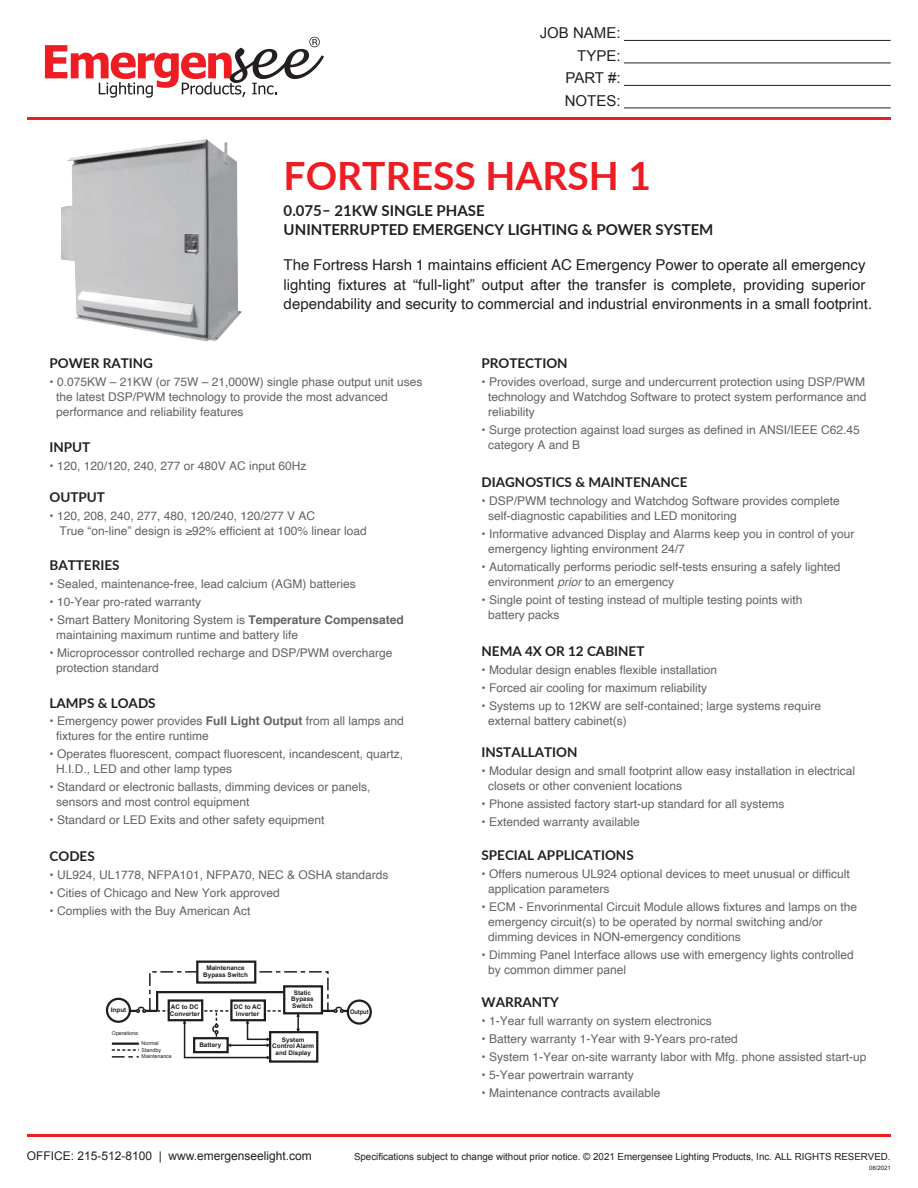
<style>
.page{position:relative;width:918px;height:1188px;background:#fff}
.page>*{position:absolute;margin:0;border:0;box-sizing:border-box;transform-origin:0 0}
.t1{font:700 39px "Lato";color:#ee1d23}
.t2{font:15px/19.5px "Helvetica";color:#231f20}
.t3{font:700 15px/19.5px "Lato";color:#231f20}
.t4{font:15px/22.5px "Arial";color:#231f20;text-align:right}
.t5{font:700 13.5px "Lato";color:#231f20}
.t6{font:12px/15px "Helvetica";color:#636366}
.t7{font:12px/15px "Arial";color:#636366}
.t8{font:12px "Arial";color:#231f20}
.t9{font:9.75px "Arial";color:#231f20}
.t10{font:700 6.3px/6.6px "Arial";color:#201d1e;text-align:center}
.t11{font:700 6.3px "Arial";color:#201d1e;scale:.89 1}
.t12{font:6px "Arial";color:#231f20}
.t13{font:5.25px/6.6px "Arial";color:#201d1e}
.s1{font-weight:700}
.s2{font-style:italic}
.s3{font-family:"Helvetica"}
</style>
<div class="page">
<hr style="left:624px;top:40px;width:267px;height:1px;background:#231f20">
<hr style="left:624px;top:63px;width:267px;height:1px;background:#231f20">
<hr style="left:624px;top:85px;width:267px;height:1px;background:#231f20">
<hr style="left:624px;top:108px;width:267px;height:1px;background:#231f20">
<hr style="left:27px;top:117px;width:864px;height:3px;background:#ee1d23">
<hr style="left:27px;top:1134px;width:864px;height:3px;background:#ee1d23">
<svg style="left:45px;top:37px;width:279px;height:61px"></svg>
<img style="left:61px;top:139px;width:181px;height:203px">
<svg style="left:112px;top:970px;width:244px;height:89px"></svg>
<div style="left:197px;top:962px;width:58px;height:21px;background:#fff"></div>
<div style="left:196px;top:961px;width:60px;height:23px;border:2px solid #201d1e"></div>
<div style="left:284px;top:986px;width:38px;height:27px;background:#fff"></div>
<div style="left:283px;top:985px;width:40px;height:29px;border:2px solid #201d1e"></div>
<div style="left:270px;top:1032px;width:47px;height:30px;background:#fff"></div>
<div style="left:269px;top:1031px;width:49px;height:32px;border:2px solid #201d1e"></div>
<div style="left:194px;top:1038px;width:34px;height:14px;background:#fff"></div>
<div style="left:193px;top:1037px;width:36px;height:16px;border:2px solid #201d1e"></div>
<div style="left:231px;top:1001px;width:34px;height:19px;background:#fff"></div>
<div style="left:230px;top:999px;width:36px;height:22px;border:2px solid #201d1e"></div>
<div style="left:107px;top:999px;width:23px;height:23px;background:#fff;border-radius:50%"></div>
<div style="left:106px;top:998px;width:25px;height:25px;border:2px solid #201d1e;border-radius:50%"></div>
<svg style="left:348px;top:1001px;width:23px;height:23px"></svg>
<div style="left:347px;top:999px;width:25px;height:26px;border:2px solid #201d1e;border-radius:50%"></div>
<div style="left:169px;top:1001px;width:33px;height:19px;background:#fff"></div>
<div style="left:168px;top:999px;width:35px;height:22px;border:2px solid #201d1e"></div>
<p class="t4" style="left:540px;top:22px;width:82px">JOB NAME:<br>TYPE:<br>PART #:<br>NOTES:</p>
<h1 class="t1" style="left:284px;top:147px;width:369px">FORTRESS HARSH 1</h1>
<p class="t3" style="left:284px;top:200px;width:431px">0.075– 21KW SINGLE PHASE<br>UNINTERRUPTED EMERGENCY LIGHTING &amp; POWER SYSTEM</p>
<p class="t5" style="left:50px;top:353px;width:105px">POWER RATING</p>
<p class="t2" style="left:284px;top:256px;width:590px">The Fortress Harsh 1 maintains efficient AC Emergency Power to operate all emergency lighting fixtures at “full-light” output after the transfer is complete, providing superior dependability and security to commercial and industrial environments in a small footprint.</p>
<p class="t5" style="left:482px;top:353px;width:88px">PROTECTION</p>
<p class="t6" style="left:56px;top:375px;width:368px;text-indent:-7px">• 0.075KW – 21KW (or 75W – 21,000W) single phase output unit uses the latest DSP/PWM technology to provide the most advanced performance and reliability features</p>
<p class="t5" style="left:50px;top:437px;width:42px">INPUT</p>
<p class="t6" style="left:50px;top:459px;width:259px">• 120, 120/120, 240, 277 or 480V AC input 60Hz</p>
<p class="t5" style="left:50px;top:487px;width:57px">OUTPUT</p>
<p class="t6" style="left:60px;top:509px;width:309px;text-indent:-10px">• 120, 208, 240, 277, 480, 120/240, 120/277 V AC<br>True “on-line” design is ≥92% efficient at 100% linear load</p>
<p class="t5" style="left:50px;top:555px;width:72px">BATTERIES</p>
<p class="t6" style="left:50px;top:577px;width:308px">• Sealed, maintenance-free, lead calcium (AGM) batteries</p>
<p class="t6" style="left:50px;top:595px;width:153px">• 10-Year pro-rated warranty</p>
<p class="t6" style="left:56px;top:613px;width:349px;text-indent:-7px">• Smart Battery Monitoring System is <span class="s1">Temperature Compensated </span>maintaining maximum runtime and battery life</p>
<p class="t6" style="left:56px;top:646px;width:338px;text-indent:-7px">• Microprocessor controlled recharge and DSP/PWM overcharge protection standard</p>
<p class="t5" style="left:50px;top:693px;width:108px">LAMPS &amp; LOADS</p>
<p class="t6" style="left:56px;top:714px;width:349px;text-indent:-7px">• Emergency power provides <span class="s1">Full Light Output</span> from all lamps and fixtures for the entire runtime</p>
<p class="t6" style="left:56px;top:747px;width:349px;text-indent:-7px">• Operates fluorescent, compact fluorescent, incandescent, quartz,<br>H.I.D., LED and other lamp types</p>
<p class="t6" style="left:56px;top:780px;width:316px;text-indent:-7px">• Standard or electronic ballasts, dimming devices or panels, sensors and most control equipment</p>
<p class="t6" style="left:50px;top:813px;width:277px">• Standard or LED Exits and other safety equipment</p>
<p class="t5" style="left:50px;top:847px;width:47px">CODES</p>
<p class="t6" style="left:50px;top:868px;width:341px">• UL924, UL1778, NFPA101, NFPA70, NEC &amp; OSHA standards</p>
<p class="t6" style="left:50px;top:886px;width:232px">• Cities of Chicago and New York approved</p>
<p class="t6" style="left:50px;top:904px;width:202px">• Complies with the Buy American Act</p>
<p class="t10" style="left:203px;top:965px;width:46px">Maintenance<br>Bypass Switch</p>
<p class="t10" style="left:111px;top:1007px;width:17px">Input</p>
<p class="t10" style="left:170px;top:1004px;width:31px;text-align:left">AC to DC<br>Converter</p>
<p class="t10" style="left:234px;top:1004px;width:29px">DC to AC<br>Inverter</p>
<p class="t10" style="left:291px;top:989px;width:24px">Static<br>Bypass<br>Switch</p>
<p class="t11" style="left:350px;top:1007px;width:22px">Output</p>
<p class="t13" style="left:112px;top:1030px;width:29px">Operations:</p>
<p class="t13" style="left:142px;top:1040px;width:32px">Normal<br>Standby<br>Maintenance</p>
<p class="t10" style="left:199px;top:1042px;width:23px">Battery</p>
<p class="t10" style="left:272px;top:1037px;width:43px">System<br>Control Alarm and Display</p>
<p class="t6" style="left:488px;top:375px;width:380px;text-align:justify;text-indent:-7px">• Provides overload, surge and undercurrent protection using DSP/PWM technology and Watchdog Software to protect system performance and reliability</p>
<p class="t6" style="left:488px;top:423px;width:373px;text-indent:-7px">• Surge protection against load surges as defined in ANSI/IEEE C62.45 category A and B</p>
<p class="t5" style="left:482px;top:472px;width:208px">DIAGNOSTICS &amp; MAINTENANCE</p>
<p class="t6" style="left:488px;top:494px;width:353px;text-indent:-7px">• DSP/PWM technology and Watchdog Software provides complete self-diagnostic capabilities and LED monitoring</p>
<p class="t6" style="left:488px;top:527px;width:368px;text-indent:-7px">• Informative advanced Display and Alarms keep you in control of your emergency lighting environment 24/7</p>
<p class="t6" style="left:488px;top:560px;width:354px;text-indent:-7px">• Automatically performs periodic self-tests ensuring a safely lighted environment <span class="s2">prior</span> to an emergency</p>
<p class="t6" style="left:488px;top:593px;width:316px;text-indent:-7px">• Single point of testing instead of multiple testing points with battery packs</p>
<p class="t5" style="left:482px;top:641px;width:164px">NEMA 4X OR 12 CABINET</p>
<p class="t6" style="left:482px;top:662px;width:237px">• Modular design enables flexible installation</p>
<p class="t6" style="left:482px;top:680px;width:227px">• Forced air cooling for maximum reliability</p>
<p class="t6" style="left:488px;top:698px;width:334px;text-indent:-7px">• Systems up to 12KW are self-contained; large systems require external battery cabinet(s)</p>
<p class="t5" style="left:482px;top:742px;width:98px">INSTALLATION</p>
<p class="t6" style="left:488px;top:763px;width:368px;text-indent:-7px">• Modular design and small footprint allow easy installation in electrical closets or other convenient locations</p>
<p class="t6" style="left:482px;top:796px;width:304px">• Phone assisted factory start-up standard for all systems</p>
<p class="t6" style="left:482px;top:814px;width:160px">• Extended warranty available</p>
<p class="t5" style="left:482px;top:845px;width:154px">SPECIAL APPLICATIONS</p>
<p class="t6" style="left:488px;top:866px;width:363px;text-indent:-7px">• Offers numerous UL924 optional devices to meet unusual or difficult application parameters</p>
<p class="t6" style="left:488px;top:899px;width:370px;text-indent:-7px">• ECM - Envorinmental Circuit Module allows fixtures and lamps on the emergency circuit(s) to be operated by normal switching and/or dimming devices in NON-emergency conditions</p>
<p class="t7" style="left:488px;top:947px;width:367px;text-indent:-7px"><span class="s3">•</span> Dimming Panel Interface allows use with emergency lights controlled by common dimmer panel</p>
<p class="t5" style="left:482px;top:992px;width:79px">WARRANTY</p>
<p class="t6" style="left:482px;top:1013px;width:232px">• 1-Year full warranty on system electronics</p>
<p class="t6" style="left:482px;top:1031px;width:258px">• Battery warranty 1-Year with 9-Years pro-rated</p>
<p class="t6" style="left:482px;top:1049px;width:387px">• System 1-Year on-site warranty labor with Mfg. phone assisted start-up</p>
<p class="t6" style="left:482px;top:1067px;width:154px">• 5-Year powertrain warranty</p>
<p class="t6" style="left:482px;top:1085px;width:180px">• Maintenance contracts available</p>
<p class="t8" style="left:27px;top:1148px;width:287px">OFFICE: 215-512-8100 | www.emergenseelight.com</p>
<p class="t9" style="left:354px;top:1150px;width:538px">Specifications subject to change without prior notice. © 2021 Emergensee Lighting Products, Inc. ALL RIGHTS RESERVED.</p>
<p class="t12" style="left:869px;top:1164px;width:23px">08/2021</p>
</div>
